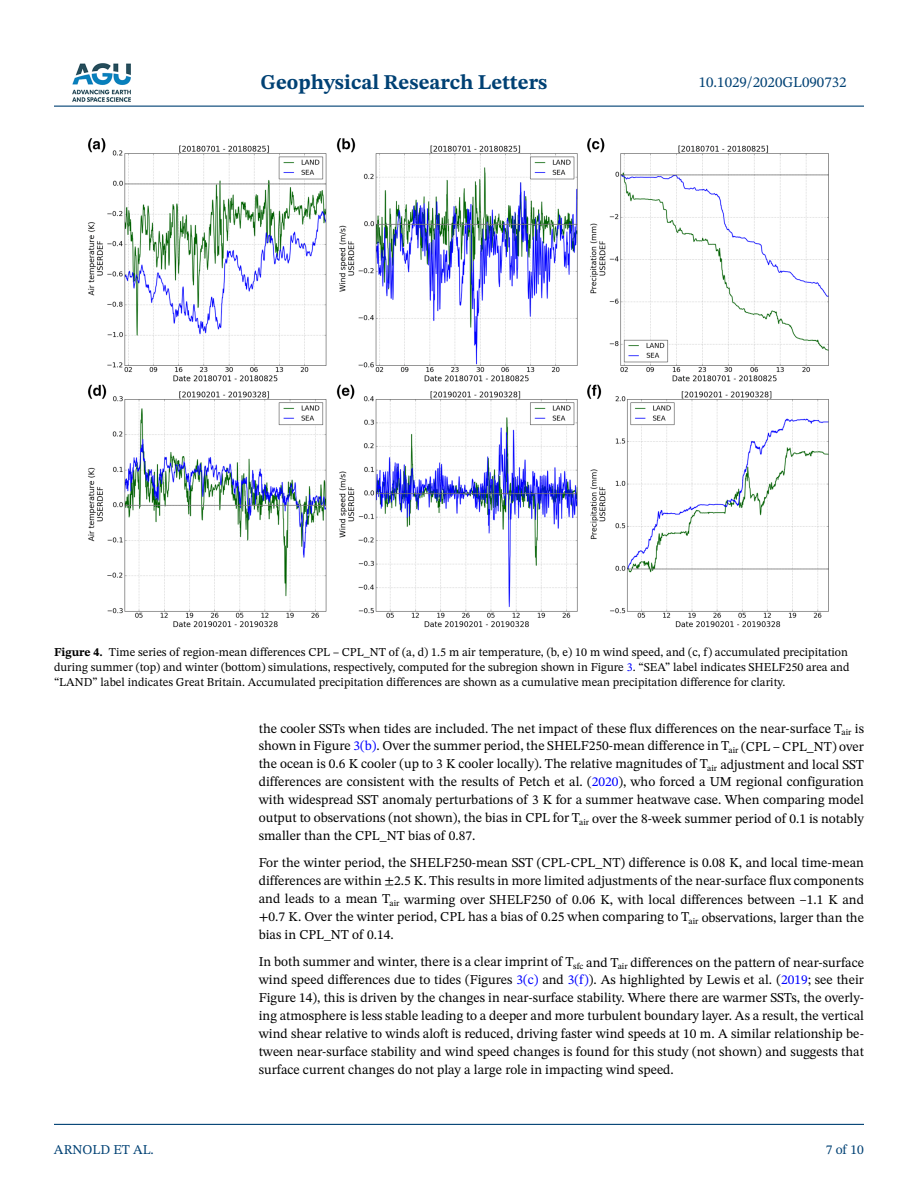
<style>
.page{position:relative;width:918px;height:1188px;background:#fff}
.page>*{position:absolute;margin:0;border:0;box-sizing:border-box;transform-origin:0 0}
.t1{font:700 21px "STIX Two Text";color:#004174}
.t2{font:15px "STIX Two Text";color:#004174}
.t3{font:13.5px/18px "STIX Two Text";color:#000;text-align:justify}
.t4{font:13.5px "STIX Two Text";color:#004174}
.t5{font:12px/15px "STIX Two Text";color:#000}
.s1{font-weight:700}
.s2{color:#00f}
</style>
<div class="page">
<hr style="left:54px;top:106px;width:810px;height:1px;background:#004174">
<hr style="left:54px;top:1124px;width:810px;height:1px;background:#004174">
<img style="left:72px;top:63px;width:59px;height:39px">
<img style="left:88px;top:138px;width:741px;height:490px">
<h1 class="t1" style="left:261px;top:67px;width:288px">Geophysical Research Letters</h1>
<p class="t2" style="left:699px;top:72px;width:149px">10.1029/2020GL090732</p>
<p class="t5" style="left:54px;top:645px;width:797px"><span class="s1">Figure 4.</span> Time series of region-mean differences CPL – CPL_NT of (a, d) 1.5 m air temperature, (b, e) 10 m wind speed, and (c, f) accumulated precipitation during summer (top) and winter (bottom) simulations, respectively, computed for the subregion shown in Figure <span class="s2">3</span>. “SEA” label indicates SHELF250 area and “LAND” label indicates Great Britain. Accumulated precipitation differences are shown as a cumulative mean precipitation difference for clarity.</p>
<p class="t4" style="left:54px;top:1140px;width:101px">ARNOLD ET AL.</p>
<p class="t3" style="left:259px;top:719px;width:607px">the cooler SSTs when tides are included. The net impact of these flux differences on the near-surface T<sub>air</sub> is shown in Figure <span class="s2">3(b)</span>. Over the summer period, the SHELF250-mean difference in T<sub>air</sub> (CPL – CPL_NT) over the ocean is 0.6 K cooler (up to 3 K cooler locally). The relative magnitudes of T<sub>air</sub> adjustment and local SST differences are consistent with the results of Petch et al. (<span class="s2">2020</span>), who forced a UM regional configuration with widespread SST anomaly perturbations of 3 K for a summer heatwave case. When comparing model output to observations (not shown), the bias in CPL for T<sub>air</sub> over the 8-week summer period of 0.1 is notably smaller than the CPL_NT bias of 0.87.</p>
<p class="t3" style="left:259px;top:854px;width:607px">For the winter period, the SHELF250-mean SST (CPL-CPL_NT) difference is 0.08 K, and local time-mean differences are within ±2.5 K. This results in more limited adjustments of the near-surface flux components and leads to a mean T<sub>air</sub> warming over SHELF250 of 0.06 K, with local differences between –1.1 K and +0.7 K. Over the winter period, CPL has a bias of 0.25 when comparing to T<sub>air</sub> observations, larger than the bias in CPL_NT of 0.14.</p>
<p class="t3" style="left:259px;top:953px;width:607px">In both summer and winter, there is a clear imprint of T<sub>sfc</sub> and T<sub>air</sub> differences on the pattern of near-surface wind speed differences due to tides (Figures <span class="s2">3(c)</span> and <span class="s2">3(f)</span>). As highlighted by Lewis et al. (<span class="s2">2019</span>; see their Figure 14), this is driven by the changes in near-surface stability. Where there are warmer SSTs, the overly&shy;ing atmosphere is less stable leading to a deeper and more turbulent boundary layer. As a result, the vertical wind shear relative to winds aloft is reduced, driving faster wind speeds at 10 m. A similar relationship be&shy;tween near-surface stability and wind speed changes is found for this study (not shown) and suggests that surface current changes do not play a large role in impacting wind speed.</p>
<p class="t4" style="left:826px;top:1140px;width:40px">7 of 10</p>
</div>
